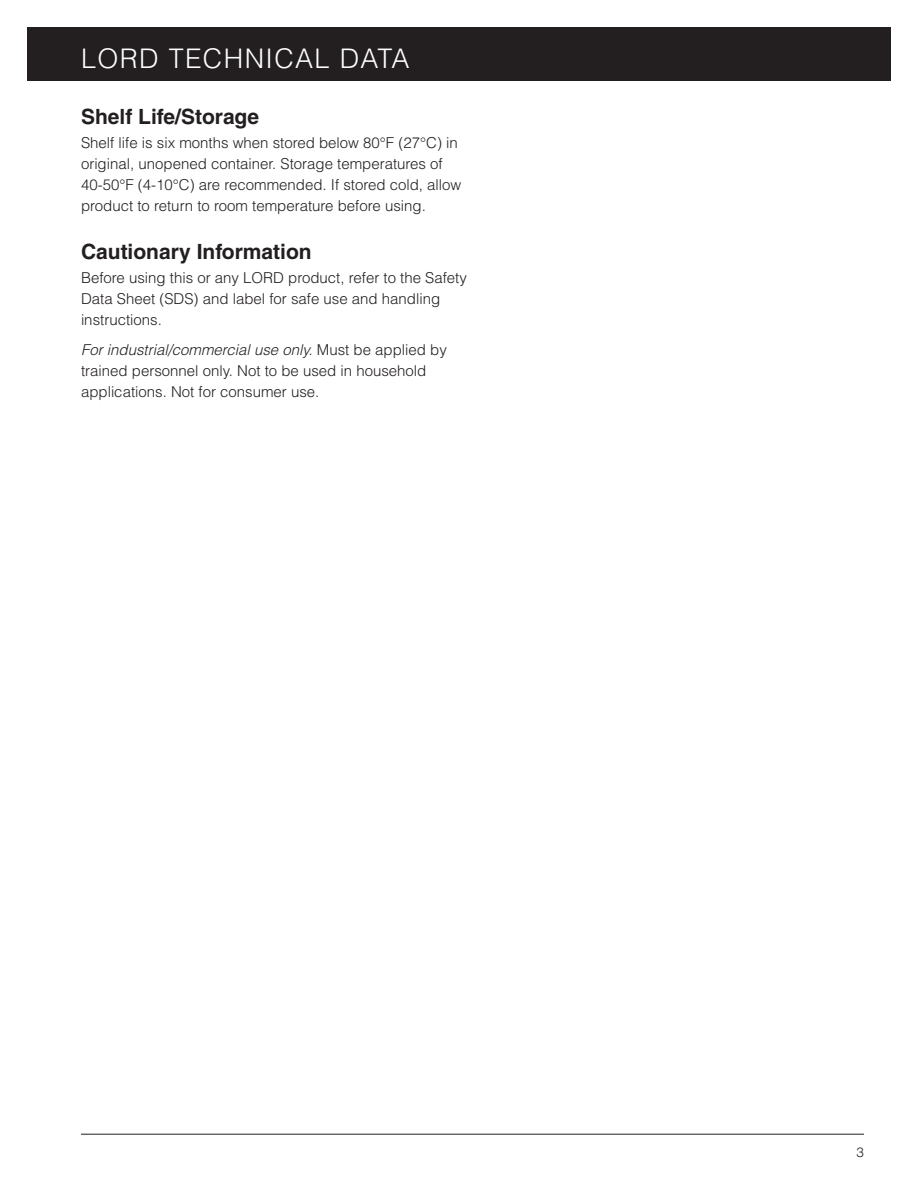
<style>
.page{position:relative;width:918px;height:1188px;background:#fff}
.page>*{position:absolute;margin:0;border:0;box-sizing:border-box;transform-origin:0 0}
.t1{font:300 27px "Helvetica";letter-spacing:.05em;color:#fff}
.Paragraph_Headline{font:700 21px "Helvetica";color:#231f20}
.Body_Copy{font:300 15px/21px "Helvetica";color:#231f20}
.t2{font:300 13.5px "Helvetica";color:#231f20}
.s1{font-style:italic}
</style>
<div class="page">
<div style="left:27px;top:27px;width:864px;height:54px;background:#231f20"></div>
<hr style="left:81px;top:1134px;width:783px;height:1px;background:#231f20">
<h1 class="t1" style="left:81px;top:41px;width:330px">LORD TECHNICAL DATA</h1>
<p class="Paragraph_Headline" style="left:81px;top:104px;width:180px">Shelf Life/Storage</p>
<p class="Body_Copy" style="left:81px;top:132px;width:382px">Shelf life is six months when stored below 80°F (27°C) in original, unopened container. Storage temperatures of 40-50°F (4-10°C) are recommended. If stored cold, allow product to return to room temperature before using.</p>
<p class="Paragraph_Headline" style="left:81px;top:239px;width:232px">Cautionary Information</p>
<p class="Body_Copy" style="left:81px;top:267px;width:387px">Before using this or any LORD product, refer to the Safety<br>Data Sheet (SDS) and label for safe use and handling instructions.</p>
<p class="Body_Copy" style="left:81px;top:338px;width:367px"><span class="s1">For industrial/commercial use only.</span> Must be applied by trained personnel only. Not to be used in household applications. Not for consumer use.</p>
<p class="t2" style="left:856px;top:1144px;width:9px">3</p>
</div>
